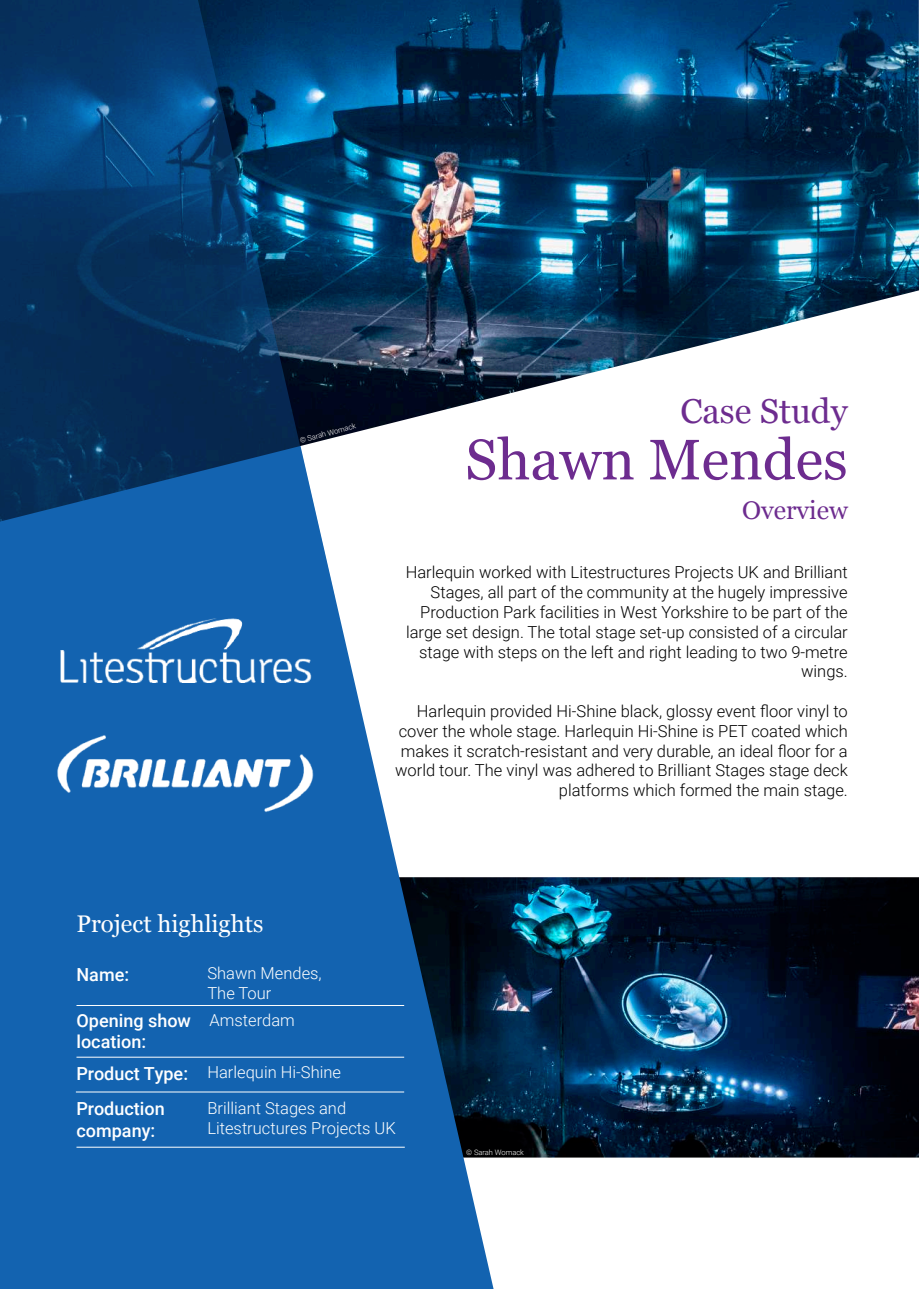
<style>
.page{position:relative;width:919px;height:1289px;background:#fff}
.page>*{position:absolute;margin:0;border:0;box-sizing:border-box;transform-origin:0 0}
.t1{font:57px "Georgia";color:#6d2c8f}
.t2{font:34.5px "Georgia";color:#6d2c8f}
.t3{font:25.5px "Georgia";color:#6d2c8f}
.t4{font:24px "Georgia";color:#fff}
.t5{font:500 18px/21.6px "Roboto";color:#fff}
.t6{font:300 16.5px/19.8px "Roboto";color:#000;text-align:right}
.t7{font:300 16.5px/19.8px "Roboto";color:#fff}
.t8{font:300 7.5px "Roboto";color:#fff}
</style>
<div class="page">
<img style="left:493px;top:877px;width:425px;height:280px">
<svg style="left:0;top:592px;width:493px;height:696px;fill:#1363b0"></svg>
<img style="left:334px;top:0;width:584px;height:438px">
<svg style="left:0;top:0;width:334px;height:713px"></svg>
<hr style="left:76px;top:1056px;width:328px;height:1px;background:#fff">
<hr style="left:76px;top:1005px;width:328px;height:1px;background:#fff">
<hr style="left:76px;top:1091px;width:328px;height:1px;background:#fff">
<img style="left:57px;top:718px;width:256px;height:113px">
<hr style="left:76px;top:1146px;width:329px;height:1px;background:#fff">
<img style="left:48px;top:607px;width:274px;height:75px">
<p class="t8" style="left:298px;top:435px;width:59px;rotate:-15deg">© Sarah Womack</p>
<h2 class="t2" style="left:680px;top:386px;width:169px">Case Study</h2>
<h1 class="t1" style="left:465px;top:418px;width:384px">Shawn Mendes</h1>
<h3 class="t3" style="left:742px;top:491px;width:107px">Overview</h3>
<p class="t6" style="left:405px;top:562px;width:443px">Harlequin worked with Litestructures Projects UK and Brilliant Stages, all part of the community at the hugely impressive Production Park facilities in West Yorkshire to be part of the large set design. The total stage set-up consisted of a circular stage with steps on the left and right leading to two 9-metre wings.</p>
<p class="t6" style="left:395px;top:700px;width:454px">Harlequin provided Hi-Shine black, glossy event floor vinyl to cover the whole stage. Harlequin Hi-Shine is PET coated which makes it scratch-resistant and very durable, an ideal floor for a world tour. The vinyl was adhered to Brilliant Stages stage deck platforms which formed the main stage.</p>
<h3 class="t4" style="left:76px;top:906px;width:188px">Project highlights</h3>
<p class="t5" style="left:76px;top:963px;width:54px">Name:</p>
<p class="t5" style="left:76px;top:1008px;width:116px">Opening show location:</p>
<p class="t5" style="left:76px;top:1062px;width:113px">Product Type:</p>
<p class="t7" style="left:207px;top:962px;width:116px">Shawn Mendes,<br>The Tour</p>
<p class="t7" style="left:209px;top:1009px;width:87px">Amsterdam</p>
<p class="t7" style="left:207px;top:1062px;width:135px">Harlequin Hi-Shine</p>
<p class="t5" style="left:76px;top:1097px;width:90px">Production company:</p>
<p class="t7" style="left:207px;top:1097px;width:190px">Brilliant Stages and<br>Litestructures Projects UK</p>
<p class="t8" style="left:466px;top:1147px;width:59px">© Sarah Womack</p>
</div>
